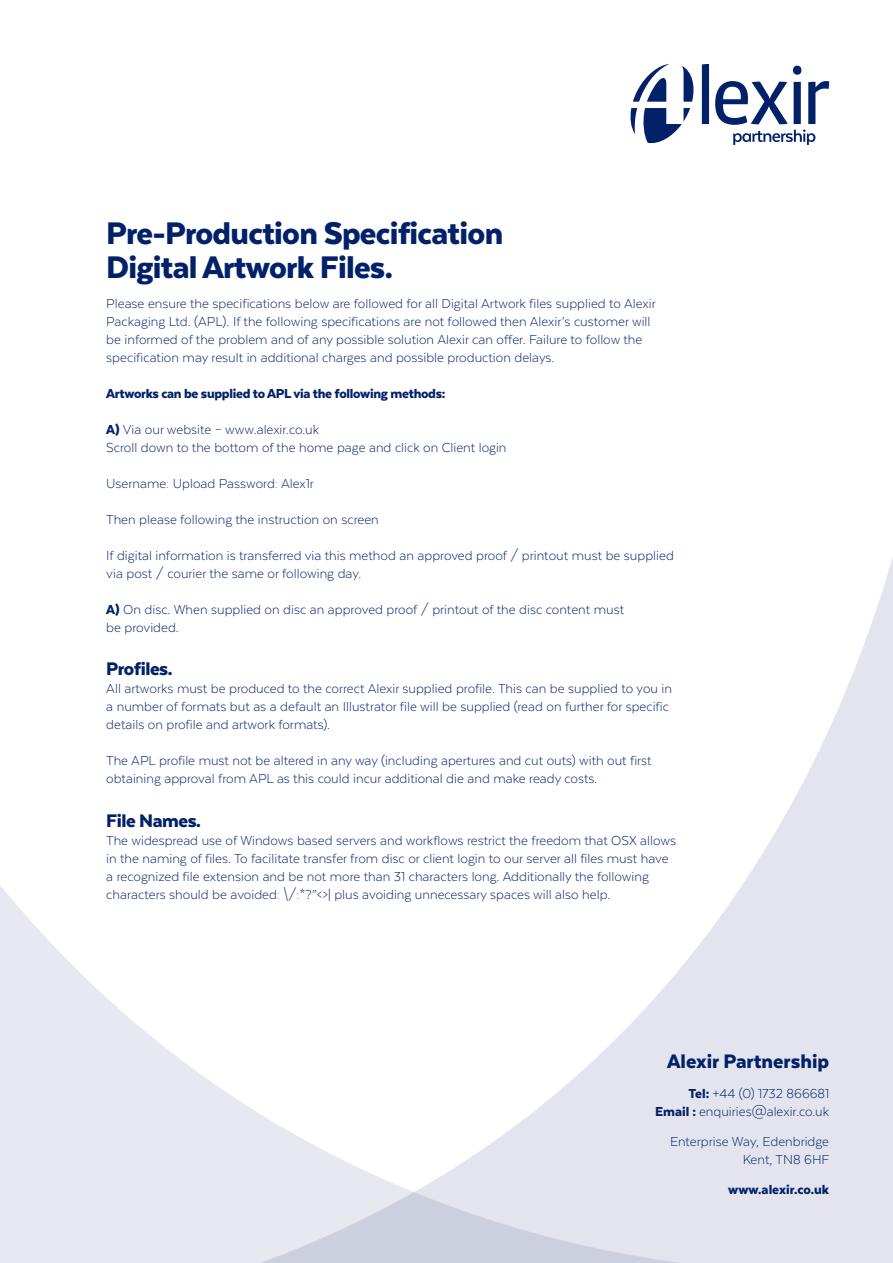
<style>
.page{position:relative;width:893px;height:1263px;background:#fff}
.page>*{position:absolute;margin:0;border:0;box-sizing:border-box;transform-origin:0 0}
.t1{font:900 36px/34.5px "Texta";letter-spacing:-.02em;color:#022169}
.t2{font:900 22.5px "Texta";color:#022169}
.t3{font:900 21px "Texta";letter-spacing:-.02em;color:#022169}
.t4{font:300 15px/18px "Texta";color:#022169}
.t5{font:900 15px "Texta";letter-spacing:-.02em;color:#022169}
.t6{font:900 15px "Texta";color:#022169}
.s1{font-weight:900}
</style>
<div class="page">
<svg style="left:702px;top:64px;width:7px;height:60px"></svg>
<svg style="left:630px;top:64px;width:64px;height:80px"></svg>
<svg style="left:715px;top:66px;width:114px;height:79px"></svg>
<p class="t1" style="left:106px;top:215px;width:398px">Pre-Production Specification<br>Digital Artwork Files.</p>
<p class="t4" style="left:106px;top:294px;width:551px">Please ensure the specifications below are followed for all Digital Artwork files supplied to Alexir Packaging Ltd. (APL). If the following specifications are not followed then Alexir’s customer will be informed of the problem and of any possible solution Alexir can offer. Failure to follow the specification may result in additional charges and possible production delays.</p>
<p class="t5" style="left:106px;top:386px;width:341px">Artworks can be supplied to APL via the following methods:</p>
<p class="t4" style="left:106px;top:420px;width:214px"><span class="s1">A)</span> Via our website – www.alexir.co.uk</p>
<p class="t4" style="left:106px;top:438px;width:402px">Scroll down to the bottom of the home page and click on Client login</p>
<p class="t4" style="left:106px;top:474px;width:209px">Username: Upload Password: Alex1r</p>
<p class="t4" style="left:106px;top:510px;width:274px">Then please following the instruction on screen</p>
<p class="t4" style="left:106px;top:546px;width:569px">If digital information is transferred via this method an approved proof / printout must be supplied via post / courier the same or following day.</p>
<p class="t4" style="left:106px;top:600px;width:519px"><span class="s1">A)</span> On disc. When supplied on disc an approved proof / printout of the disc content must be provided.</p>
<p class="t3" style="left:106px;top:658px;width:68px">Profiles.</p>
<p class="t4" style="left:106px;top:680px;width:567px">All artworks must be produced to the correct Alexir supplied profile. This can be supplied to you in a number of formats but as a default an Illustrator file will be supplied (read on further for specific details on profile and artwork formats).</p>
<p class="t4" style="left:106px;top:752px;width:547px">The APL profile must not be altered in any way (including apertures and cut outs) with out first obtaining approval from APL as this could incur additional die and make ready costs.</p>
<p class="t3" style="left:106px;top:809px;width:96px">File Names.</p>
<p class="t4" style="left:106px;top:831px;width:571px">The widespread use of Windows based servers and workflows restrict the freedom that OSX allows in the naming of files. To facilitate transfer from disc or client login to our server all files must have a recognized file extension and be not more than 31 characters long. Additionally the following characters should be avoided: \/:*?”&lt;&gt;| plus avoiding unnecessary spaces will also help.</p>
<h2 class="t2" style="left:667px;top:1049px;width:164px">Alexir Partnership</h2>
<p class="t4" style="left:655px;top:1084px;width:176px;text-align:right"><span class="s1">Tel:</span> +44 (0) 1732 866681<br><span class="s1">Email :</span> enquiries@alexir.co.uk</p>
<p class="t4" style="left:670px;top:1132px;width:161px;text-align:right">Enterprise Way, Edenbridge<br>Kent, TN8 6HF</p>
<p class="t6" style="left:728px;top:1182px;width:102px">www.alexir.co.uk</p>
</div>
